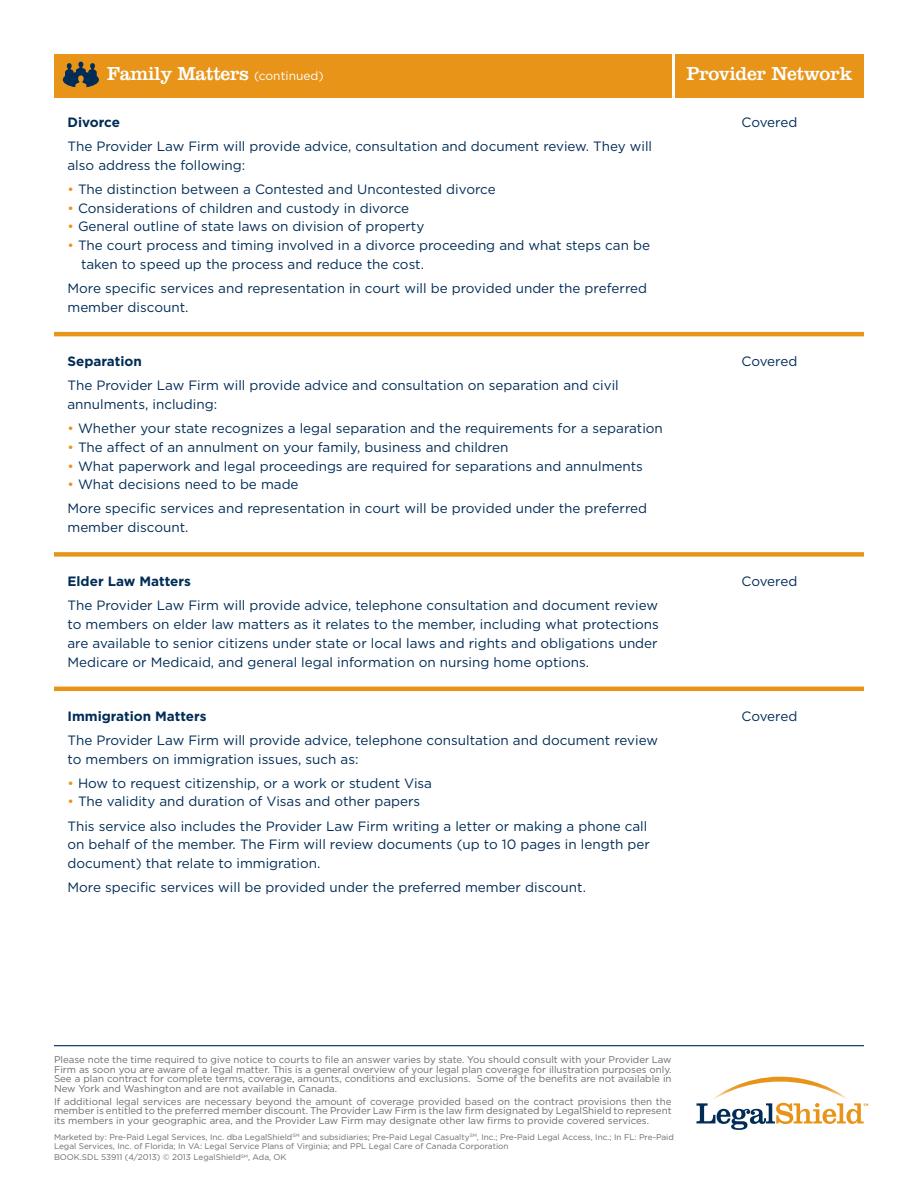
<style>
.page{position:relative;width:918px;height:1188px;background:#fff}
.page>*{position:absolute;margin:0;border:0;box-sizing:border-box;transform-origin:0 0}
.t1{font:19.5px "Clarendon LT Std";letter-spacing:-.02em;color:#fff}
.t2{font:13.5px/18.8px "Gotham";color:#002c55}
.t3{font:700 13.5px "Gotham";color:#002c55}
.t4{font:9.75px/9.8px "Gotham";letter-spacing:-.005em;color:#6b6b6e;text-align:justify}
.t5{font:8.25px/9px "Gotham";color:#6b6b6e}
.s1{font-family:"Gotham";font-size:12px}
.s2{color:#e89418}
</style>
<div class="page">
<hr style="left:54px;top:1045px;width:810px;height:1px;background:#002c55">
<svg style="left:696px;top:1077px;width:173px;height:53px"></svg>
<div style="left:54px;top:54px;width:618px;height:43px;background:#e89418"></div>
<div style="left:675px;top:54px;width:189px;height:43px;background:#e89418"></div>
<svg style="left:63px;top:62px;width:36px;height:25px"></svg>
<hr style="left:54px;top:332px;width:810px;height:4px;background:#e89418">
<div style="left:54px;top:552px;width:810px;height:5px;background:#e89418"></div>
<hr style="left:54px;top:687px;width:810px;height:4px;background:#e89418">
<h1 class="t1" style="left:107px;top:62px;width:218px">Family Matters <span class="s1">(continued)</span></h1>
<h1 class="t1" style="left:687px;top:62px;width:167px">Provider Network</h1>
<p class="t3" style="left:68px;top:113px;width:54px">Divorce</p>
<p class="t2" style="left:742px;top:112px;width:57px">Covered</p>
<p class="t2" style="left:68px;top:137px;width:586px">The Provider Law Firm will provide advice, consultation and document review. They will also address the following:</p>
<p class="t2" style="left:68px;top:179px;width:430px"><span class="s2">•</span> The distinction between a Contested and Uncontested divorce</p>
<p class="t2" style="left:68px;top:198px;width:343px"><span class="s2">•</span> Considerations of children and custody in divorce</p>
<p class="t2" style="left:68px;top:217px;width:358px"><span class="s2">•</span> General outline of state laws on division of property</p>
<p class="t2" style="left:81px;top:236px;width:571px;text-indent:-14px"><span class="s2">•</span> The court process and timing involved in a divorce proceeding and what steps can be taken to speed up the process and reduce the cost.</p>
<p class="t2" style="left:68px;top:279px;width:581px">More specific services and representation in court will be provided under the preferred member discount.</p>
<p class="t3" style="left:68px;top:352px;width:76px">Separation</p>
<p class="t2" style="left:742px;top:352px;width:57px">Covered</p>
<p class="t2" style="left:68px;top:376px;width:553px">The Provider Law Firm will provide advice and consultation on separation and civil annulments, including:</p>
<p class="t2" style="left:68px;top:419px;width:597px"><span class="s2">•</span> Whether your state recognizes a legal separation and the requirements for a separation</p>
<p class="t2" style="left:68px;top:437px;width:442px"><span class="s2">•</span> The affect of an annulment on your family, business and children</p>
<p class="t2" style="left:68px;top:456px;width:577px"><span class="s2">•</span> What paperwork and legal proceedings are required for separations and annulments</p>
<p class="t2" style="left:68px;top:472px;width:581px;line-height:24.2px"><span class="s2">•</span> What decisions need to be made<br>More specific services and representation in court will be provided under the preferred</p>
<p class="t2" style="left:68px;top:518px;width:122px">member discount.</p>
<p class="t3" style="left:68px;top:572px;width:125px">Elder Law Matters</p>
<p class="t2" style="left:742px;top:572px;width:57px">Covered</p>
<p class="t2" style="left:68px;top:596px;width:593px;text-align:justify">The Provider Law Firm will provide advice, telephone consultation and document review to members on elder law matters as it relates to the member, including what protections are available to senior citizens under state or local laws and rights and obligations under Medicare or Medicaid, and general legal information on nursing home options.</p>
<p class="t3" style="left:68px;top:707px;width:141px">Immigration Matters</p>
<p class="t2" style="left:742px;top:706px;width:57px">Covered</p>
<p class="t2" style="left:68px;top:730px;width:592px">The Provider Law Firm will provide advice, telephone consultation and document review to members on immigration issues, such as:</p>
<p class="t2" style="left:68px;top:773px;width:366px"><span class="s2">•</span> How to request citizenship, or a work or student Visa</p>
<p class="t2" style="left:68px;top:789px;width:581px;line-height:24.2px"><span class="s2">•</span> The validity and duration of Visas and other papers<br>This service also includes the Provider Law Firm writing a letter or making a phone call</p>
<p class="t2" style="left:68px;top:835px;width:584px">on behalf of the member. The Firm will review documents (up to 10 pages in length per document) that relate to immigration.</p>
<p class="t2" style="left:68px;top:878px;width:520px">More specific services will be provided under the preferred member discount.</p>
<p class="t4" style="left:54px;top:1054px;width:619px">Please note the time required to give notice to courts to file an answer varies by state. You should consult with your Provider Law Firm as soon you are aware of a legal matter. This is a general overview of your legal plan coverage for illustration purposes only.<br>See a plan contract for complete terms, coverage, amounts, conditions and exclusions. Some of the benefits are not available in New York and Washington and are not available in Canada.</p>
<p class="t4" style="left:54px;top:1096px;width:619px">If additional legal services are necessary beyond the amount of coverage provided based on the contract provisions then the member is entitled to the preferred member discount. The Provider Law Firm is the law firm designated by LegalShield to represent its members in your geographic area, and the Provider Law Firm may designate other law firms to provide covered services.</p>
<p class="t5" style="left:54px;top:1132px;width:621px">Marketed by: Pre-Paid Legal Services, Inc. dba LegalShield<sup>SM</sup> and subsidiaries; Pre-Paid Legal Casualty<sup>SM</sup>, Inc.; Pre-Paid Legal Access, Inc.; In FL: Pre-Paid<br>Legal Services, Inc. of Florida; In VA: Legal Service Plans of Virginia; and PPL Legal Care of Canada Corporation</p>
<p class="t5" style="left:54px;top:1153px;width:234px">BOOK.SDL 53911 (4/2013) © 2013 LegalShield<sup>SM</sup>, Ada, OK</p>
</div>
